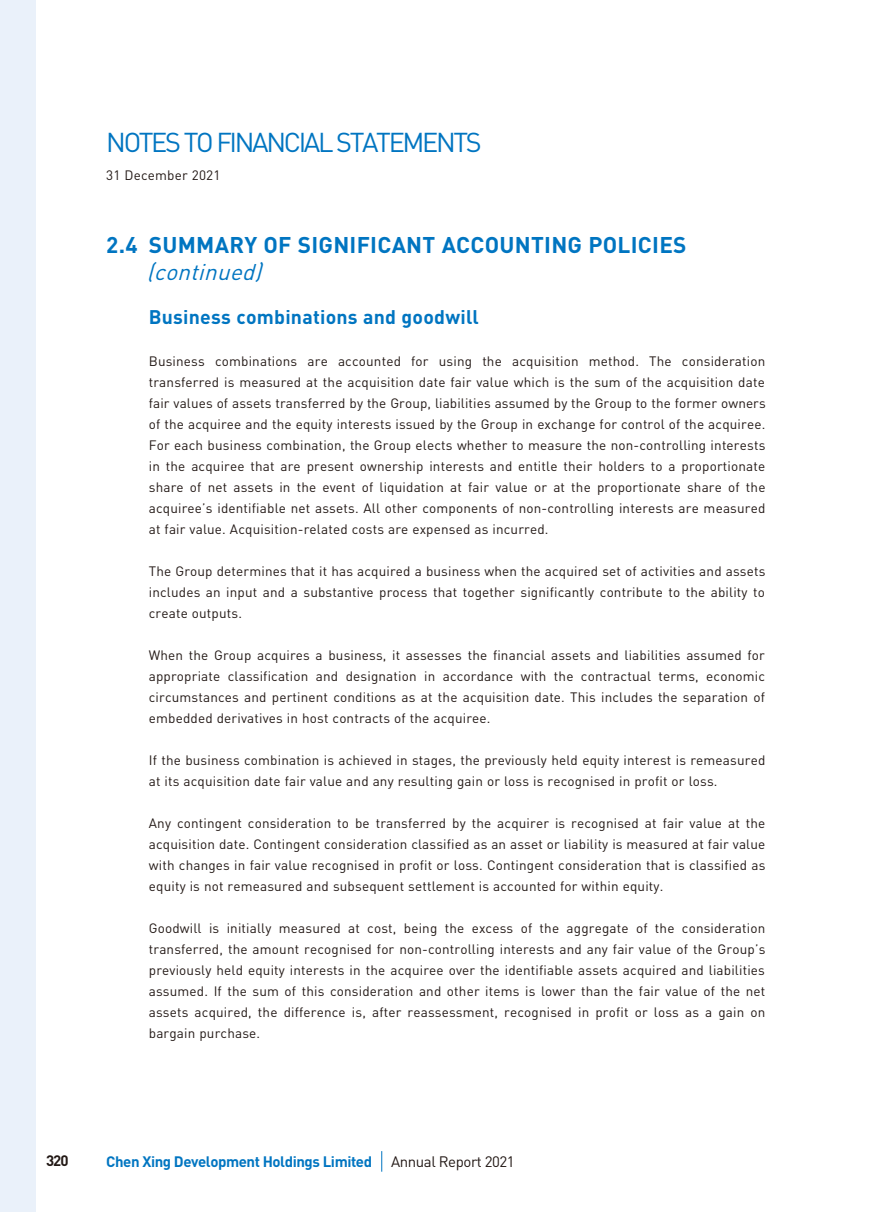
<style>
.page{position:relative;width:893px;height:1212px;background:#fff}
.page>*{position:absolute;margin:0;border:0;box-sizing:border-box;transform-origin:0 0}
.t1{font:27px "DIN";letter-spacing:-.09em;color:#0075c1}
.t2{font:700 22.5px "DIN";letter-spacing:.01em;color:#0075c1}
.t3{font:italic 22.5px "DIN";color:#0075c1}
.t4{font:700 19.5px "DIN";letter-spacing:.01em;color:#0075c1}
.t5{font:700 15px "DIN";letter-spacing:-.03em;color:#0075c1}
.t6{font:15px "DIN";letter-spacing:-.03em;color:#231916}
.t7{font:700 15px "DIN";color:#231916}
.t8{font:13.5px/21px "DIN";letter-spacing:.01em;color:#231916;text-align:justify}
</style>
<div class="page">
<div style="left:0;top:0;width:36px;height:1212px;background:#eaf1fa"></div>
<svg style="left:381px;top:1151px;width:1px;height:21px"></svg>
<h1 class="t1" style="left:106px;top:125px;width:377px">NOTES TO FINANCIAL STATEMENTS</h1>
<p class="t8" style="left:106px;top:165px;width:116px">31 December 2021</p>
<h2 class="t2" style="left:106px;top:230px;width:582px">2.4 SUMMARY OF SIGNIFICANT ACCOUNTING POLICIES</h2>
<h2 class="t3" style="left:147px;top:258px;width:123px">(continued)</h2>
<h3 class="t4" style="left:149px;top:304px;width:332px">Business combinations and goodwill</h3>
<p class="t8" style="left:149px;top:350px;width:618px">Business combinations are accounted for using the acquisition method. The consideration transferred is measured at the acquisition date fair value which is the sum of the acquisition date fair values of assets transferred by the Group, liabilities assumed by the Group to the former owners of the acquiree and the equity interests issued by the Group in exchange for control of the acquiree.<br>For each business combination, the Group elects whether to measure the non-controlling interests in the acquiree that are present ownership interests and entitle their holders to a proportionate share of net assets in the event of liquidation at fair value or at the proportionate share of the acquiree’s identifiable net assets. All other components of non-controlling interests are measured at fair value. Acquisition-related costs are expensed as incurred.</p>
<p class="t8" style="left:149px;top:560px;width:618px">The Group determines that it has acquired a business when the acquired set of activities and assets includes an input and a substantive process that together significantly contribute to the ability to create outputs.</p>
<p class="t8" style="left:149px;top:644px;width:618px">When the Group acquires a business, it assesses the financial assets and liabilities assumed for appropriate classification and designation in accordance with the contractual terms, economic circumstances and pertinent conditions as at the acquisition date. This includes the separation of embedded derivatives in host contracts of the acquiree.</p>
<p class="t8" style="left:149px;top:749px;width:618px">If the business combination is achieved in stages, the previously held equity interest is remeasured at its acquisition date fair value and any resulting gain or loss is recognised in profit or loss.</p>
<p class="t8" style="left:149px;top:812px;width:618px">Any contingent consideration to be transferred by the acquirer is recognised at fair value at the acquisition date. Contingent consideration classified as an asset or liability is measured at fair value with changes in fair value recognised in profit or loss. Contingent consideration that is classified as equity is not remeasured and subsequent settlement is accounted for within equity.</p>
<p class="t8" style="left:149px;top:917px;width:618px">Goodwill is initially measured at cost, being the excess of the aggregate of the consideration transferred, the amount recognised for non-controlling interests and any fair value of the Group’s previously held equity interests in the acquiree over the identifiable assets acquired and liabilities assumed. If the sum of this consideration and other items is lower than the fair value of the net assets acquired, the difference is, after reassessment, recognised in profit or loss as a gain on bargain purchase.</p>
<p class="t7" style="left:46px;top:1150px;width:24px">320</p>
<p class="t5" style="left:106px;top:1151px;width:267px">Chen Xing Development Holdings Limited</p>
<p class="t6" style="left:391px;top:1152px;width:125px">Annual Report 2021</p>
</div>
